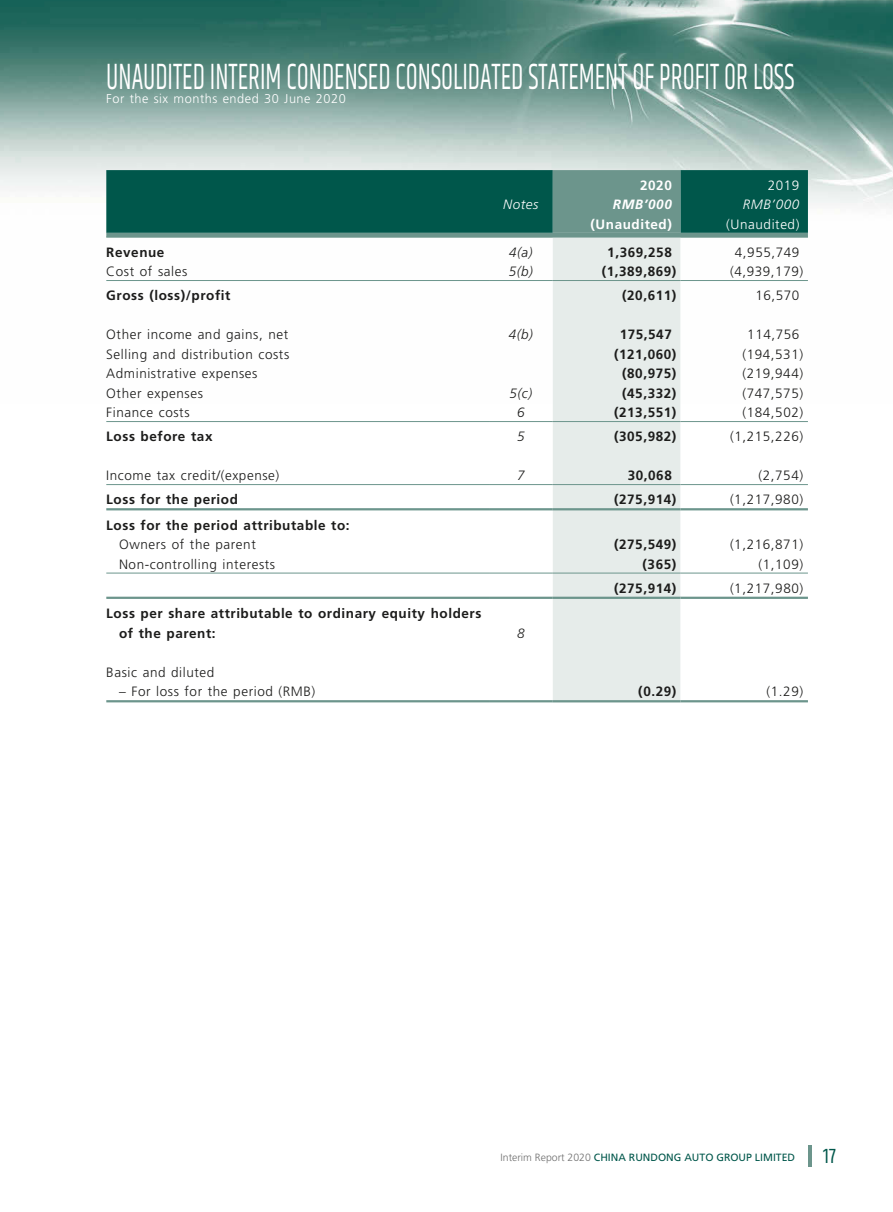
<style>
.page{position:relative;width:893px;height:1212px;background:#fff}
.page>*{position:absolute;margin:0;border:0;box-sizing:border-box;transform-origin:0 0}
.t1{font:37.5px "Khand";color:#fff;scale:.7 1}
.t2{font:21px "Khand";color:#00574b}
.t3{font:300 13.5px "Frutiger LT Std";letter-spacing:.04em;color:#1c1c1b}
.t4{font:700 13.5px/19.5px "Frutiger LT Std";letter-spacing:.04em;color:#1c1c1b}
.t5{font:italic 300 13.5px "Frutiger LT Std";color:#1c1c1b}
.t6{font:700 13.5px "Frutiger LT Std";letter-spacing:.04em;color:#fff}
.t7{font:300 13.5px "Frutiger LT Std";letter-spacing:.04em;color:#fff}
.t8{font:italic 300 13.5px "Frutiger LT Std";letter-spacing:.04em;color:#fff}
.t9{font:italic 700 13.5px "Frutiger LT Std";letter-spacing:.04em;color:#fff}
.t10{font:300 12.75px "Frutiger LT Std";letter-spacing:.04em;color:#fff}
.t11{font:10.5px "Frutiger LT Std";color:#00574b}
.s1{font-weight:300;color:#6f6f6f}
</style>
<div class="page">
<img style="left:0;top:0;width:893px;height:404px">
<hr style="left:808px;top:1145px;width:3px;height:21px;background:#6c958c">
<svg style="left:106px;top:170px;width:702px;height:67px;background:#1a665a"></svg>
<div style="left:553px;top:238px;width:127px;height:462px;background:#e6ecea"></div>
<hr style="left:106px;top:237px;width:383px;height:1px;background:#6c958c">
<hr style="left:489px;top:237px;width:64px;height:1px;background:#6c958c">
<hr style="left:553px;top:237px;width:127px;height:1px;background:#6c958c">
<hr style="left:680px;top:237px;width:128px;height:1px;background:#6c958c">
<hr style="left:106px;top:280px;width:383px;height:1px;background:#6c958c">
<hr style="left:489px;top:280px;width:64px;height:1px;background:#6c958c">
<hr style="left:553px;top:280px;width:127px;height:1px;background:#6c958c">
<hr style="left:680px;top:280px;width:128px;height:1px;background:#6c958c">
<hr style="left:106px;top:421px;width:383px;height:1px;background:#6c958c">
<hr style="left:489px;top:421px;width:64px;height:1px;background:#6c958c">
<hr style="left:553px;top:421px;width:127px;height:1px;background:#6c958c">
<hr style="left:680px;top:421px;width:128px;height:1px;background:#6c958c">
<hr style="left:106px;top:484px;width:383px;height:1px;background:#6c958c">
<hr style="left:489px;top:484px;width:64px;height:1px;background:#6c958c">
<hr style="left:553px;top:484px;width:127px;height:1px;background:#6c958c">
<hr style="left:680px;top:484px;width:128px;height:1px;background:#6c958c">
<hr style="left:106px;top:508px;width:383px;height:2px;background:#6c958c">
<hr style="left:489px;top:508px;width:64px;height:2px;background:#6c958c">
<hr style="left:553px;top:508px;width:127px;height:2px;background:#6c958c">
<hr style="left:680px;top:508px;width:128px;height:2px;background:#6c958c">
<hr style="left:106px;top:573px;width:383px;height:1px;background:#6c958c">
<hr style="left:489px;top:573px;width:64px;height:1px;background:#6c958c">
<hr style="left:553px;top:573px;width:127px;height:1px;background:#6c958c">
<hr style="left:680px;top:573px;width:128px;height:1px;background:#6c958c">
<hr style="left:106px;top:597px;width:383px;height:2px;background:#6c958c">
<hr style="left:489px;top:597px;width:64px;height:2px;background:#6c958c">
<hr style="left:553px;top:597px;width:127px;height:2px;background:#6c958c">
<hr style="left:680px;top:597px;width:128px;height:2px;background:#6c958c">
<hr style="left:106px;top:700px;width:383px;height:2px;background:#6c958c">
<hr style="left:489px;top:700px;width:64px;height:2px;background:#6c958c">
<hr style="left:553px;top:700px;width:127px;height:2px;background:#6c958c">
<hr style="left:680px;top:700px;width:128px;height:2px;background:#6c958c">
<h1 class="t1" style="left:106px;top:54px;width:985px">UNAUDITED INTERIM CONDENSED CONSOLIDATED STATEMENT OF PROFIT OR LOSS</h1>
<p class="t10" style="left:106px;top:91px;width:241px">For the six months ended 30 June 2020</p>
<p class="t6" style="left:640px;top:177px;width:33px">2020</p>
<p class="t7" style="left:768px;top:177px;width:33px">2019</p>
<p class="t8" style="left:503px;top:197px;width:37px">Notes</p>
<p class="t9" style="left:613px;top:196px;width:60px">RMB’000</p>
<p class="t8" style="left:743px;top:197px;width:58px">RMB’000</p>
<p class="t6" style="left:590px;top:216px;width:83px">(Unaudited)</p>
<p class="t7" style="left:726px;top:216px;width:75px">(Unaudited)</p>
<p class="t4" style="left:106px;top:242px;width:60px">Revenue</p>
<p class="t5" style="left:509px;top:244px;width:25px">4(a)</p>
<p class="t4" style="left:607px;top:242px;width:66px">1,369,258</p>
<p class="t3" style="left:735px;top:245px;width:66px">4,955,749</p>
<p class="t3" style="left:106px;top:264px;width:83px">Cost of sales</p>
<p class="t5" style="left:509px;top:264px;width:26px">5(b)</p>
<p class="t4" style="left:602px;top:262px;width:76px">(1,389,869)</p>
<p class="t3" style="left:730px;top:264px;width:75px">(4,939,179)</p>
<p class="t4" style="left:106px;top:286px;width:126px">Gross (loss)/profit</p>
<p class="t4" style="left:622px;top:286px;width:56px">(20,611)</p>
<p class="t3" style="left:755px;top:288px;width:46px">16,570</p>
<p class="t3" style="left:106px;top:327px;width:183px">Other income and gains, net</p>
<p class="t5" style="left:509px;top:327px;width:26px">4(b)</p>
<p class="t4" style="left:620px;top:325px;width:54px">175,547</p>
<p class="t3" style="left:747px;top:327px;width:54px">114,756</p>
<p class="t3" style="left:106px;top:347px;width:184px">Selling and distribution costs</p>
<p class="t4" style="left:614px;top:344px;width:64px">(121,060)</p>
<p class="t3" style="left:742px;top:347px;width:62px">(194,531)</p>
<p class="t3" style="left:106px;top:366px;width:153px">Administrative expenses</p>
<p class="t4" style="left:622px;top:364px;width:56px">(80,975)</p>
<p class="t3" style="left:742px;top:366px;width:62px">(219,944)</p>
<p class="t3" style="left:106px;top:386px;width:98px">Other expenses</p>
<p class="t5" style="left:510px;top:385px;width:24px">5(c)</p>
<p class="t4" style="left:622px;top:383px;width:56px">(45,332)</p>
<p class="t3" style="left:742px;top:386px;width:62px">(747,575)</p>
<p class="t3" style="left:106px;top:405px;width:85px">Finance costs</p>
<p class="t5" style="left:517px;top:405px;width:9px">6</p>
<p class="t4" style="left:614px;top:403px;width:64px">(213,551)</p>
<p class="t3" style="left:742px;top:405px;width:62px">(184,502)</p>
<p class="t4" style="left:106px;top:427px;width:108px">Loss before tax</p>
<p class="t5" style="left:517px;top:429px;width:9px">5</p>
<p class="t4" style="left:614px;top:427px;width:64px">(305,982)</p>
<p class="t3" style="left:730px;top:429px;width:75px">(1,215,226)</p>
<p class="t3" style="left:106px;top:468px;width:174px">Income tax credit/(expense)</p>
<p class="t5" style="left:517px;top:468px;width:9px">7</p>
<p class="t4" style="left:628px;top:466px;width:46px">30,068</p>
<p class="t3" style="left:758px;top:468px;width:46px">(2,754)</p>
<p class="t4" style="left:106px;top:490px;width:133px">Loss for the period</p>
<p class="t4" style="left:614px;top:490px;width:64px">(275,914)</p>
<p class="t3" style="left:730px;top:492px;width:75px">(1,217,980)</p>
<p class="t4" style="left:106px;top:515px;width:245px">Loss for the period attributable to:</p>
<p class="t3" style="left:119px;top:537px;width:138px">Owners of the parent</p>
<p class="t4" style="left:614px;top:535px;width:64px">(275,549)</p>
<p class="t3" style="left:730px;top:537px;width:75px">(1,216,871)</p>
<p class="t3" style="left:119px;top:557px;width:158px">Non-controlling interests</p>
<p class="t4" style="left:643px;top:554px;width:35px">(365)</p>
<p class="t3" style="left:758px;top:557px;width:46px">(1,109)</p>
<p class="t4" style="left:614px;top:578px;width:64px">(275,914)</p>
<p class="t3" style="left:730px;top:581px;width:75px">(1,217,980)</p>
<p class="t4" style="left:119px;top:604px;width:364px;text-indent:-13px">Loss per share attributable to ordinary equity holders of the parent:</p>
<p class="t5" style="left:517px;top:625px;width:9px">8</p>
<p class="t3" style="left:106px;top:665px;width:110px">Basic and diluted</p>
<p class="t3" style="left:119px;top:684px;width:198px">– For loss for the period (RMB)</p>
<p class="t4" style="left:638px;top:682px;width:40px">(0.29)</p>
<p class="t3" style="left:767px;top:684px;width:38px">(1.29)</p>
<p class="t11" style="left:501px;top:1151px;width:296px"><span class="s1">Interim Report 2020</span> CHINA RUNDONG AUTO GROUP LIMITED</p>
<h2 class="t2" style="left:823px;top:1143px;width:14px">17</h2>
</div>
